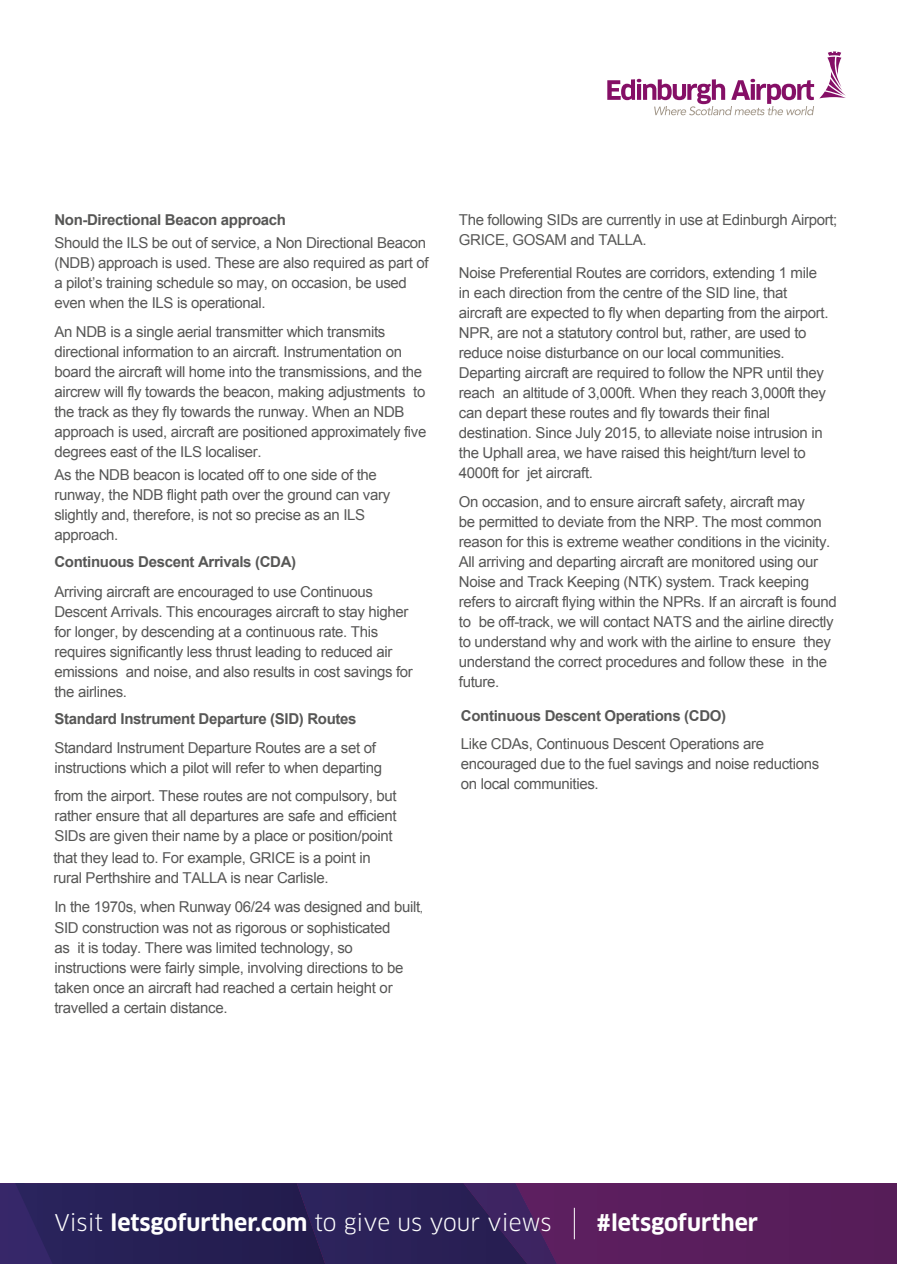
<style>
.page{position:relative;width:897px;height:1264px;background:#fff}
.page>*{position:absolute;margin:0;border:0;box-sizing:border-box;transform-origin:0 0}
.t1{font:22.5px "Clan OT";color:#fff}
.t2{font:700 22.5px "Clan OT";color:#fff}
.t3{font:15px/20px "Arial";letter-spacing:-.025em;color:#575756}
.t4{font:700 15px "Arial";letter-spacing:-.02em;color:#575756}
.s1{font-family:"Clan OT";font-size:13.5px}
.s2{font-weight:700}
</style>
<div class="page">
<svg style="left:607px;top:51px;width:238px;height:64px"></svg>
<img style="left:0;top:1183px;width:515px;height:80px">
<img style="left:15px;top:1183px;width:315px;height:80px">
<div style="left:515px;top:1183px;width:382px;height:81px;background:#591e5c"></div>
<p class="t4" style="left:54px;top:210px;width:233px">Non-Directional Beacon approach</p>
<p class="t3" style="left:54px;top:232px;width:376px">Should the ILS be out of service, a Non Directional Beacon (NDB) approach is used. These are also required as part of a pilot’s training schedule so may, on occasion, be used even when the ILS is operational.</p>
<p class="t3" style="left:54px;top:321px;width:373px">An NDB is a single aerial transmitter which transmits directional information to an aircraft. Instrumentation on board the aircraft will home into the transmissions, and the aircrew will fly towards the beacon, making adjustments to the track as they fly towards the runway. When an NDB approach is used, aircraft are positioned approximately five degrees east of the ILS localiser.</p>
<p class="t3" style="left:54px;top:464px;width:337px">As the NDB beacon is located off to one side of the runway, the NDB flight path over the ground can vary slightly and, therefore, is not so precise as an ILS approach.</p>
<p class="t4" style="left:54px;top:552px;width:243px">Continuous Descent Arrivals (CDA)</p>
<p class="t3" style="left:54px;top:581px;width:360px">Arriving aircraft are encouraged to use Continuous Descent Arrivals. This encourages aircraft to stay higher for longer, by descending at a continuous rate. This requires significantly less thrust leading to reduced air emissions and noise, and also results in cost savings for the airlines.</p>
<p class="t4" style="left:54px;top:708px;width:304px">Standard Instrument Departure (SID) Routes</p>
<p class="t3" style="left:54px;top:738px;width:329px">Standard Instrument Departure Routes are a set of instructions which a pilot will refer to when departing</p>
<p class="t3" style="left:54px;top:786px;width:344px;text-align:justify">from the airport. These routes are not compulsory, but rather ensure that all departures are safe and efficient SIDs are given their name by a place or position/point</p>
<p class="t3" style="left:53px;top:847px;width:319px">that they lead to. For example, GRICE is a point in rural Perthshire and TALLA is near Carlisle.</p>
<p class="t3" style="left:54px;top:896px;width:370px">In the 1970s, when Runway 06/24 was designed and built<span class="s1">, </span>SID construction was not as rigorous or sophisticated<br>as it is today. There was limited technology, so instructions were fairly simple, involving directions to be taken once an aircraft had reached a certain height or travelled a certain distance.</p>
<p class="t3" style="left:459px;top:210px;width:380px">The following SIDs are currently in use at Edinburgh Airport;<br>GRICE, GOSAM and TALLA.</p>
<p class="t3" style="left:459px;top:263px;width:371px">Noise Preferential Routes are corridors, extending 1 mile in each direction from the centre of the SID line, that aircraft are expected to fly when departing from the airport.<br>NPR, are not a statutory control but, rather, are used to reduce noise disturbance on our local communities.<br>Departing aircraft are required to follow the NPR until they reach an altitude of 3,000ft. When they reach 3,000ft they can depart these routes and fly towards their final destination. Since July 2015, to alleviate noise intrusion in the Uphall area, we have raised this height/turn level to 4000ft for jet aircraft.</p>
<p class="t3" style="left:459px;top:492px;width:379px">On occasion, and to ensure aircraft safety, aircraft may<br>be permitted to deviate from the NRP. The most common reason for this is extreme weather conditions in the vicinity.<br>All arriving and departing aircraft are monitored using our Noise and Track Keeping (NTK) system. Track keeping refers to aircraft flying within the NPRs. If an aircraft is found to be off-track, we will contact NATS and the airline directly to understand why and work with the airline to ensure they understand the correct procedures and follow these in the future.</p>
<p class="t4" style="left:461px;top:705px;width:267px">Continuous Descent Operations (CDO)</p>
<p class="t3" style="left:461px;top:733px;width:360px">Like CDAs, Continuous Descent Operations are encouraged due to the fuel savings and noise reductions on local communities.</p>
<h1 class="t1" style="left:54px;top:1208px;width:499px">Visit <span class="s2">letsgofurther.com</span> to give us your views</h1>
<h1 class="t2" style="left:596px;top:1208px;width:163px">#letsgofurther</h1>
</div>
